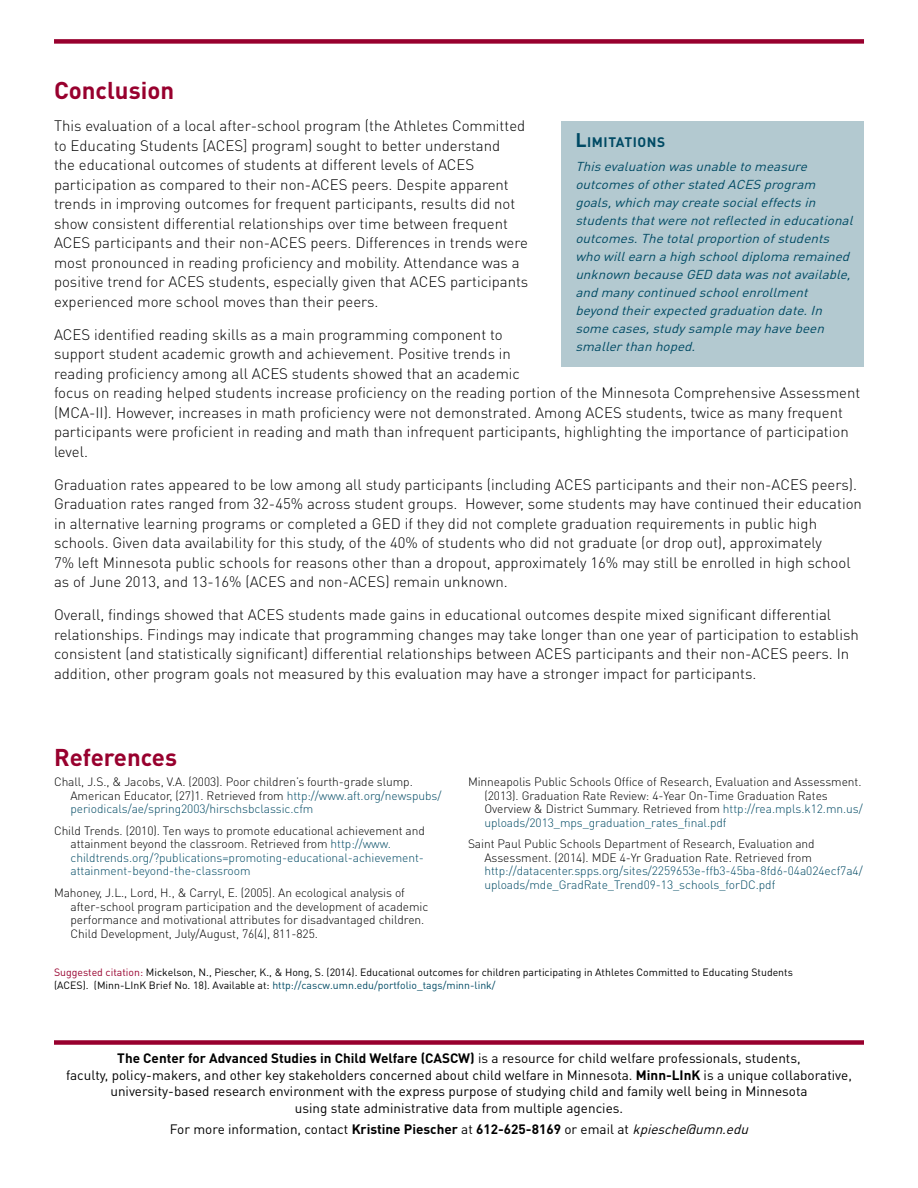
<style>
.page{position:relative;width:918px;height:1188px;background:#fff}
.page>*{position:absolute;margin:0;border:0;box-sizing:border-box;transform-origin:0 0}
.t1{font:700 24px "DINOT";color:#98002e}
.t2{font:300 15px/19.5px "DINOT";color:#000}
.t3{font:700 13.65px "DINOT";letter-spacing:.045em;color:#004a64}
.t4{font:13.5px/16.5px "DINOT";color:#000;text-align:center}
.t5{font:italic 12.9px/18px "DINOT";color:#004a64;scale:1.05 1}
.t6{font:300 12px/13.5px "DINOT";letter-spacing:-.005em;color:#000}
.t7{font:300 12px/13.5px "DINOT";letter-spacing:-.005em;color:#004a64}
.t8{font:10.5px/12.9px "DINOT";color:#000}
.s1{font-size:19.5px}
.s2{color:#004a64}
.s3{color:#000}
.s4{color:#98002e}
.s5{font-weight:700}
.s6{font-style:italic}
</style>
<div class="page">
<div style="left:54px;top:39px;width:810px;height:5px;background:#98002e"></div>
<div style="left:54px;top:1040px;width:810px;height:5px;background:#98002e"></div>
<div style="left:562px;top:122px;width:302px;height:245px;background:#b3c9d0"></div>
<h1 class="t1" style="left:54px;top:74px;width:122px">Conclusion</h1>
<p class="t2" style="left:54px;top:116px;width:476px">This evaluation of a local after-school program (the Athletes Committed to Educating Students [ACES] program) sought to better understand<br>the educational outcomes of students at different levels of ACES participation as compared to their non-ACES peers. Despite apparent trends in improving outcomes for frequent participants, results did not show consistent differential relationships over time between frequent ACES participants and their non-ACES peers. Differences in trends were most pronounced in reading proficiency and mobility. Attendance was a positive trend for ACES students, especially given that ACES participants experienced more school moves than their peers.</p>
<p class="t2" style="left:54px;top:324px;width:808px">ACES identified reading skills as a main programming component to<br>support student academic growth and achievement. Positive trends in<br>reading proficiency among all ACES students showed that an academic<br>focus on reading helped students increase proficiency on the reading portion of the Minnesota Comprehensive Assessment (MCA-II). However, increases in math proficiency were not demonstrated. Among ACES students, twice as many frequent participants were proficient in reading and math than infrequent participants, highlighting the importance of participation level.</p>
<p class="t2" style="left:54px;top:474px;width:810px">Graduation rates appeared to be low among all study participants (including ACES participants and their non-ACES peers).<br>Graduation rates ranged from 32-45% across student groups. However, some students may have continued their education in alternative learning programs or completed a GED if they did not complete graduation requirements in public high schools. Given data availability for this study, of the 40% of students who did not graduate (or drop out), approximately<br>7% left Minnesota public schools for reasons other than a dropout, approximately 16% may still be enrolled in high school as of June 2013, and 13-16% (ACES and non-ACES) remain unknown.</p>
<p class="t2" style="left:54px;top:605px;width:806px">Overall, findings showed that ACES students made gains in educational outcomes despite mixed significant differential relationships. Findings may indicate that programming changes may take longer than one year of participation to establish consistent (and statistically significant) differential relationships between ACES participants and their non-ACES peers. In addition, other program goals not measured by this evaluation may have a stronger impact for participants.</p>
<p class="t3" style="left:575px;top:132px;width:91px"><span class="s1">L</span>IMITATIONS</p>
<p class="t5" style="left:575px;top:157px;width:270px">Thisevaluationwasunabletomeasure outcomesofotherstatedACES program goals,whichmaycreatesocialeffectsin studentsthatwerenotreflectedineducational outcomes.Thetotalproportionofstudents whowillearnahighschooldiplomaremained unknownbecauseGED datawasnotavailable, andmanycontinuedschoolenrollment beyondtheirexpectedgraduationdate.In somecases,studysamplemayhavebeen smallerthanhoped.</p>
<h1 class="t1" style="left:54px;top:741px;width:125px">References</h1>
<p class="t6" style="left:70px;top:775px;width:372px;text-indent:-16px">Chall, J.S., &amp; Jacobs, V.A. (2003). Poor children’s fourth-grade slump.<br>American Educator, (27)1. Retrieved from <span class="s2">http://www.aft.org/newspubs/ periodicals/ae/spring2003/hirschsbclassic.cfm</span></p>
<p class="t7" style="left:70px;top:823px;width:356px;text-indent:-16px"><span class="s3">Child Trends. (2010). Ten ways to promote educational achievement and attainment beyond the classroom. Retrieved from</span> http://www. childtrends.org/?publications=promoting-educational-achievement&shy;attainment-beyond-the-classroom</p>
<p class="t6" style="left:70px;top:885px;width:359px;text-indent:-16px">Mahoney, J.L., Lord, H., &amp; Carryl, E. (2005). An ecological analysis of after-school program participation and the development of academic performance and motivational attributes for disadvantaged children.<br>Child Development, July/August, 76(4), 811-825.</p>
<p class="t6" style="left:484px;top:775px;width:380px;text-indent:-16px">Minneapolis Public Schools Office of Research, Evaluation and Assessment. (2013). Graduation Rate Review: 4-Year On-Time Graduation Rates Overview &amp; District Summary. Retrieved from <span class="s2">http://rea.mpls.k12.mn.us/ uploads/2013_mps_graduation_rates_final.pdf</span></p>
<p class="t6" style="left:468px;top:837px;width:348px;text-align:right">Saint Paul Public Schools Department of Research, Evaluation and<br>Assessment. (2014). MDE 4-Yr Graduation Rate. Retrieved from</p>
<p class="t7" style="left:485px;top:864px;width:380px">http://datacenter.spps.org/sites/2259653e-ffb3-45ba-8fd6-04a024ecf7a4/ uploads/mde_GradRate_Trend09-13_schools_forDC.pdf</p>
<p class="t8" style="left:54px;top:966px;width:740px"><span class="s4">Suggested citation:</span> Mickelson, N., Piescher, K., &amp; Hong, S. (2014). Educational outcomes for children participating in Athletes Committed to Educating Students (ACES). (Minn-LInK Brief No. 18). Available at: <span class="s2">http://cascw.umn.edu/portfolio_tags/minn-link/</span></p>
<p class="t4" style="left:66px;top:1049px;width:787px"><span class="s5">The Center for Advanced Studies in Child Welfare (CASCW)</span> is a resource for child welfare professionals, students,<br>faculty, policy-makers, and other key stakeholders concerned about child welfare in Minnesota. <span class="s5">Minn-LInK</span> is a unique collaborative, university-based research environment with the express purpose of studying child and family well being in Minnesota<br>using state administrative data from multiple agencies.</p>
<p class="t4" style="left:170px;top:1120px;width:584px">For more information, contact <span class="s5">Kristine Piescher</span> at <span class="s5">612-625-8169</span> or email at <span class="s6">kpiesche@umn.edu</span></p>
</div>
